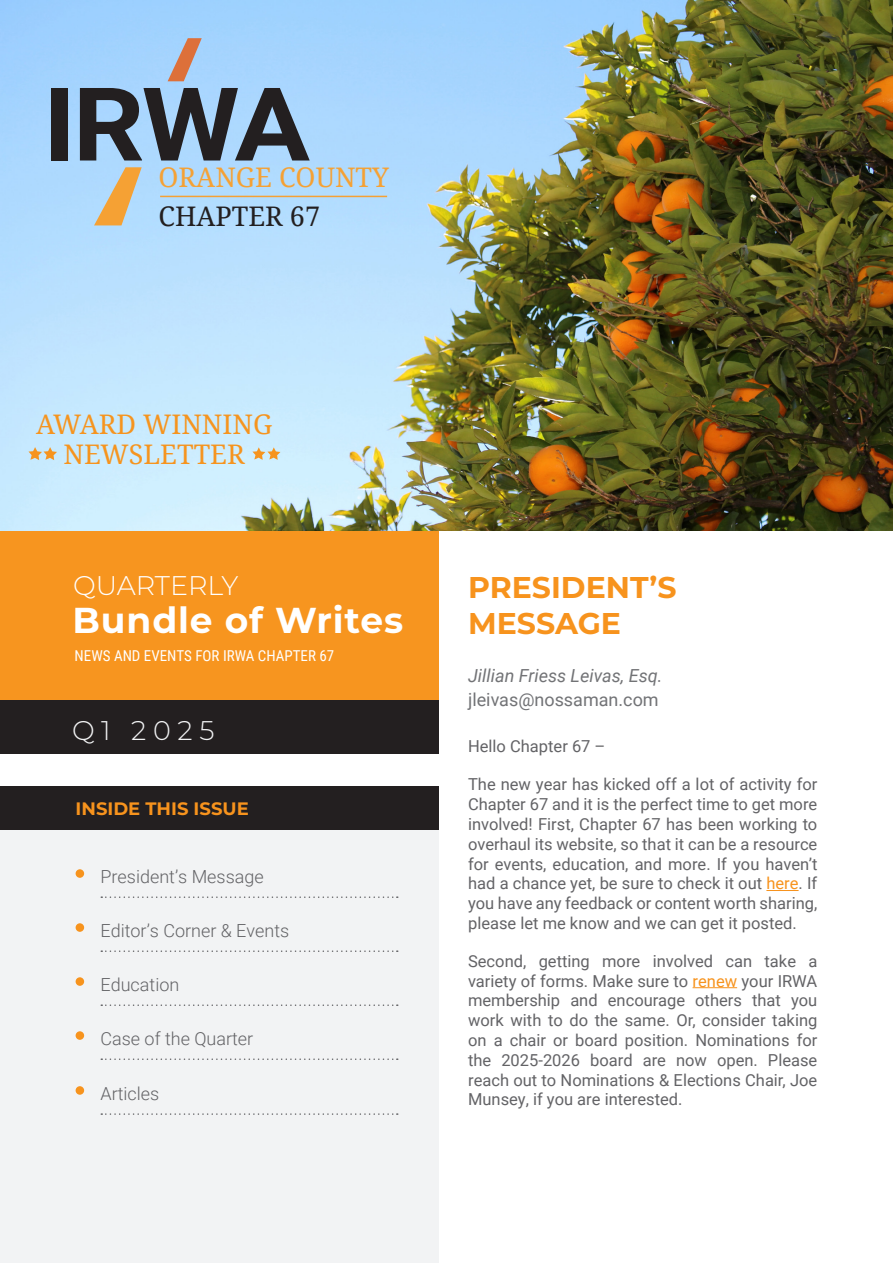
<style>
.page{position:relative;width:893px;height:1263px;background:#fff}
.page>*{position:absolute;margin:0;border:0;box-sizing:border-box;transform-origin:0 0}
.t1{font:700 102px "Roboto";color:#231f20;scale:1.1 1}
.t2{font:700 36px "Montserrat";letter-spacing:.025em;color:#fff}
.t3{font:700 30px "Montserrat";color:#f7931d}
.t4{font:27px/30px "Noto Serif";color:#f6941e;text-align:center}
.t5{font:27px "Noto Serif";color:#f5a134}
.t6{font:300 27px "Montserrat";color:#fff}
.t7{font:27px "Noto Serif";color:#231f20}
.t8{font:300 27px "Montserrat";letter-spacing:.25em;color:#f2f3f4}
.t9{font:300 18px "Roboto";color:#636366}
.Italic_Highlight{font:italic 18px "Roboto";color:#727376}
.Italic_Highlight-2{font:18px "Roboto";color:#727376}
.Body_Text{font:700 18px "Montserrat";color:#f7931d}
.Body_Text-2{font:16.5px/19.8px "Roboto";color:#636366;text-align:justify}
.Body_Text-3{font:15px "Roboto Condensed";color:#fff}
.s1{color:#f7931d}
</style>
<div class="page">
<hr style="left:766px;top:890px;width:33px;height:1px;background:#f7931d">
<hr style="left:693px;top:987px;width:44px;height:1px;background:#f7931d">
<div style="left:0;top:786px;width:438px;height:477px;background:#f2f3f4"></div>
<div style="left:76px;top:1086px;width:8px;height:9px;background:#f7931d;border-radius:50%"></div>
<svg style="left:101px;top:1113px;width:297px;height:2px"></svg>
<div style="left:76px;top:1031px;width:8px;height:9px;background:#f7931d;border-radius:50%"></div>
<svg style="left:101px;top:1058px;width:297px;height:2px"></svg>
<div style="left:76px;top:977px;width:8px;height:9px;background:#f7931d;border-radius:50%"></div>
<svg style="left:101px;top:1004px;width:297px;height:2px"></svg>
<div style="left:76px;top:923px;width:8px;height:9px;background:#f7931d;border-radius:50%"></div>
<svg style="left:101px;top:950px;width:297px;height:2px"></svg>
<div style="left:76px;top:869px;width:8px;height:9px;background:#f7931d;border-radius:50%"></div>
<svg style="left:101px;top:896px;width:297px;height:2px"></svg>
<div style="left:0;top:786px;width:438px;height:44px;background:#231f20"></div>
<div style="left:0;top:700px;width:438px;height:54px;background:#231f20"></div>
<div style="left:0;top:531px;width:438px;height:168px;background:#f7951f"></div>
<img style="left:0;top:0;width:893px;height:531px">
<svg style="left:168px;top:38px;width:34px;height:43px"></svg>
<svg style="left:94px;top:167px;width:48px;height:58px;background:#cec0a3"></svg>
<hr style="left:160px;top:196px;width:227px;height:1px;background:#f5a134">
<svg style="left:29px;top:447px;width:28px;height:13px"></svg>
<svg style="left:252px;top:447px;width:28px;height:13px"></svg>
<p class="t1" style="left:43px;top:53px;width:244px">IRWA</p>
<p class="t5" style="left:159px;top:158px;width:232px">ORANGE COUNTY</p>
<p class="t7" style="left:159px;top:197px;width:163px">CHAPTER 67</p>
<p class="t4" style="left:36px;top:408px;width:238px">AWARD WINNING<br>NEWSLETTER</p>
<p class="t6" style="left:73px;top:567px;width:167px">QUARTERLY</p>
<p class="t2" style="left:72px;top:594px;width:332px">Bundle of Writes</p>
<p class="Body_Text-3" style="left:75px;top:646px;width:261px">NEWS AND EVENTS FOR IRWA CHAPTER 67</p>
<p class="t8" style="left:72px;top:712px;width:144px">Q1 2025</p>
<p class="Body_Text" style="left:76px;top:796px;width:175px">INSIDE THIS ISSUE</p>
<p class="t9" style="left:100px;top:864px;width:165px">President’s Message</p>
<p class="t9" style="left:100px;top:918px;width:190px">Editor’s Corner &amp; Events</p>
<p class="t9" style="left:100px;top:972px;width:80px">Education</p>
<p class="t9" style="left:100px;top:1026px;width:154px">Case of the Quarter</p>
<p class="t9" style="left:100px;top:1081px;width:60px">Articles</p>
<p class="t3" style="left:468px;top:565px;width:210px">PRESIDENT’S</p>
<p class="t3" style="left:468px;top:601px;width:154px">MESSAGE</p>
<p class="Italic_Highlight" style="left:468px;top:663px;width:196px">Jillian Friess Leivas, Esq.</p>
<p class="Italic_Highlight-2" style="left:468px;top:687px;width:192px">jleivas@nossaman.com</p>
<p class="Body_Text-2" style="left:468px;top:736px;width:139px">Hello Chapter 67 –</p>
<p class="Body_Text-2" style="left:468px;top:774px;width:351px">The new year has kicked off a lot of activity for Chapter 67 and it is the perfect time to get more involved! First, Chapter 67 has been working to overhaul its website, so that it can be a resource for events, education, and more. If you haven’t had a chance yet, be sure to check it out <span class="s1">here</span>. If you have any feedback or content worth sharing, please let me know and we can get it posted.</p>
<p class="Body_Text-2" style="left:468px;top:950px;width:351px">Second, getting more involved can take a variety of forms. Make sure to <span class="s1">renew</span> your IRWA membership and encourage others that you work with to do the same. Or, consider taking on a chair or board position. Nominations for the 2025-2026 board are now open. Please reach out to Nominations &amp; Elections Chair, Joe Munsey, if you are interested.</p>
</div>
